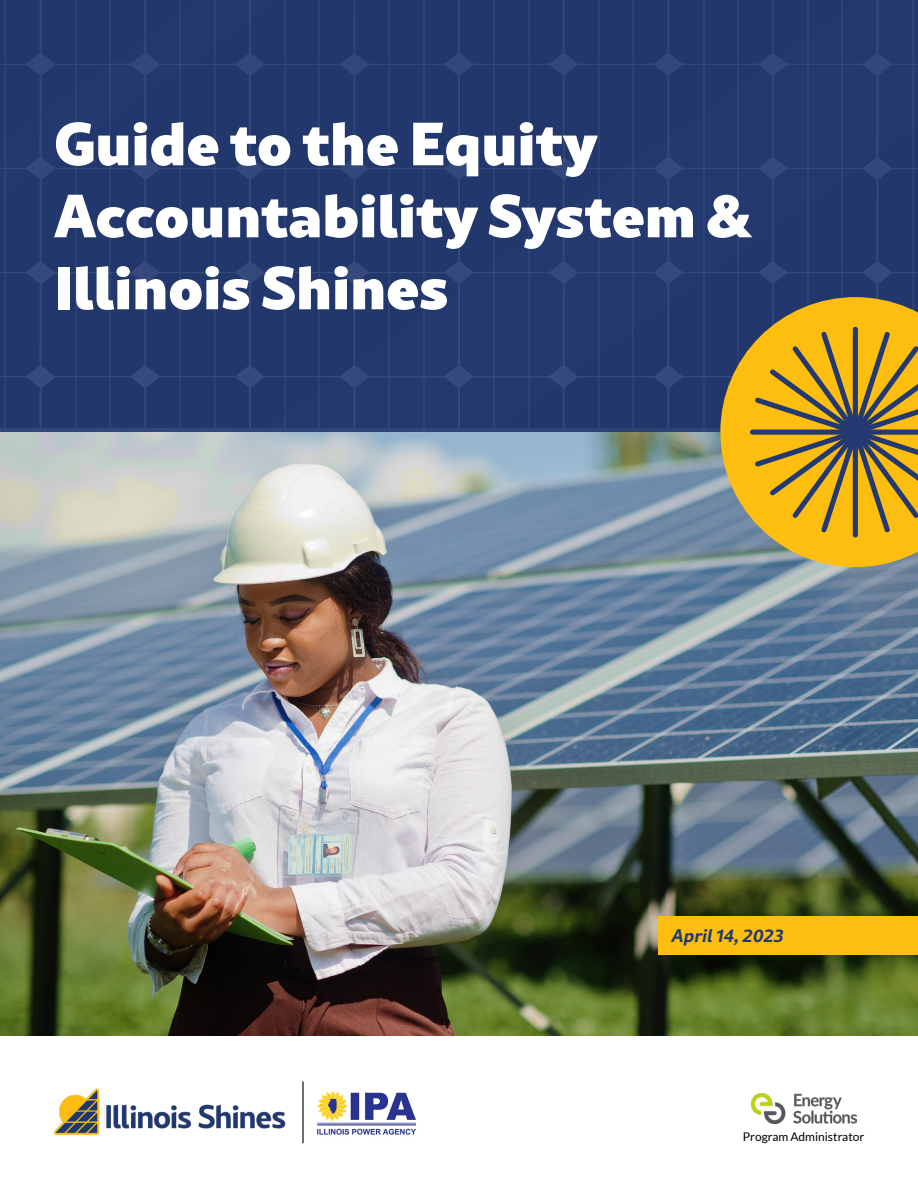
<style>
.page{position:relative;width:918px;height:1188px;background:#fff}
.page>*{position:absolute;margin:0;border:0;box-sizing:border-box;transform-origin:0 0}
.t1{font:900 60px/72px "Rival Sans";letter-spacing:-.005em;color:#fff}
.t2{font:italic 700 18px "Rival Sans";color:#223971}
.t3{font:12px "Lato";color:#000}
</style>
<div class="page">
<img style="left:751px;top:1093px;width:105px;height:30px">
<img style="left:53px;top:1088px;width:233px;height:47px">
<img style="left:0;top:536px;width:918px;height:500px">
<hr style="left:302px;top:1081px;width:2px;height:62px;background:#000">
<img style="left:317px;top:1090px;width:99px;height:45px">
<svg style="left:720px;top:536px;width:198px;height:31px;background:#c4aa4f"></svg>
<svg style="left:0;top:0;width:918px;height:536px;background:#475675"></svg>
<div style="left:658px;top:916px;width:260px;height:39px;background:#febe10"></div>
<p class="t1" style="left:54px;top:102px;width:699px">Guide to the Equity<br>Accountability System &amp;<br>Illinois Shines</p>
<p class="t2" style="left:672px;top:921px;width:113px">April 14, 2023</p>
<p class="t3" style="left:743px;top:1130px;width:123px">Program Administrator</p>
</div>
